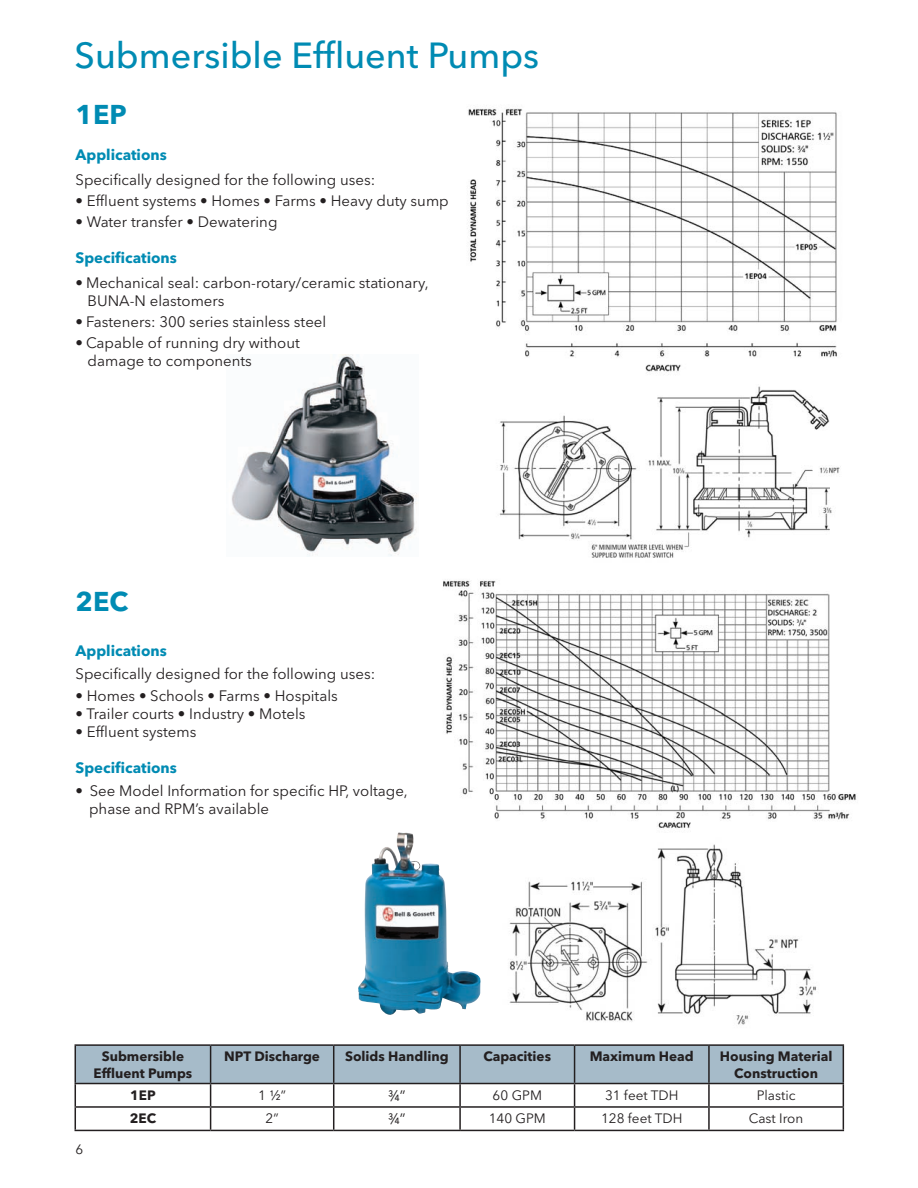
<style>
.page{position:relative;width:918px;height:1188px;background:#fff}
.page>*{position:absolute;margin:0;border:0;box-sizing:border-box;transform-origin:0 0}
.t1{font:500 36px "Avenir Next LT Pro";color:#008bb3}
.t2{font:700 27px "Avenir Next LT Pro";color:#008bb3}
.t3{font:15px/18px "Avenir Next LT Pro";color:#231f20}
.t4{font:700 15px "Avenir Next LT Pro";color:#008bb3}
.t5{font:15px "Avenir Next LT Pro";color:#231f20;scale:.95 1}
.t6{font:700 13.5px/16.2px "Avenir Next LT Pro";color:#231f20;text-align:center}
.t7{font:13.5px "Avenir Next LT Pro";color:#231f20}
</style>
<div class="page">
<img style="left:231px;top:354px;width:186px;height:203px">
<hr style="left:75px;top:1044px;width:136px;height:2px;background:#231f20">
<hr style="left:211px;top:1044px;width:123px;height:2px;background:#231f20">
<hr style="left:334px;top:1044px;width:126px;height:2px;background:#231f20">
<hr style="left:460px;top:1044px;width:115px;height:2px;background:#231f20">
<hr style="left:575px;top:1044px;width:134px;height:2px;background:#231f20">
<hr style="left:709px;top:1044px;width:135px;height:2px;background:#231f20">
<svg style="left:75px;top:1045px;width:769px;height:85px"></svg>
<hr style="left:75px;top:1130px;width:136px;height:1px;background:#231f20">
<hr style="left:211px;top:1130px;width:123px;height:1px;background:#231f20">
<hr style="left:334px;top:1130px;width:126px;height:1px;background:#231f20">
<hr style="left:460px;top:1130px;width:115px;height:1px;background:#231f20">
<hr style="left:575px;top:1130px;width:134px;height:1px;background:#231f20">
<hr style="left:709px;top:1130px;width:135px;height:1px;background:#231f20">
<img style="left:499px;top:386px;width:342px;height:172px">
<img style="left:467px;top:108px;width:370px;height:264px">
<img style="left:443px;top:580px;width:413px;height:249px">
<img style="left:509px;top:844px;width:307px;height:181px">
<img style="left:358px;top:832px;width:123px;height:183px">
<h1 class="t1" style="left:75px;top:33px;width:466px">Submersible Effluent Pumps</h1>
<h2 class="t2" style="left:76px;top:98px;width:53px">1EP</h2>
<p class="t4" style="left:76px;top:146px;width:93px">Applications</p>
<p class="t3" style="left:76px;top:171px;width:301px">Specifically designed for the following uses:</p>
<p class="t3" style="left:76px;top:192px;width:375px">• Effluent systems • Homes • Farms • Heavy duty sump</p>
<p class="t3" style="left:76px;top:213px;width:203px">• Water transfer • Dewatering</p>
<p class="t4" style="left:76px;top:248px;width:103px">Specifications</p>
<p class="t3" style="left:88px;top:273px;width:343px;text-indent:-12px">• Mechanical seal: carbon-rotary/ceramic stationary,<br>BUNA-N elastomers</p>
<p class="t3" style="left:76px;top:312px;width:252px">• Fasteners: 300 series stainless steel</p>
<p class="t3" style="left:88px;top:333px;width:214px;text-indent:-12px">• Capable of running dry with out damage to components</p>
<h2 class="t2" style="left:76px;top:585px;width:54px">2EC</h2>
<p class="t4" style="left:76px;top:642px;width:93px">Applications</p>
<p class="t3" style="left:76px;top:664px;width:301px">Specifically designed for the following uses:</p>
<p class="t3" style="left:76px;top:687px;width:264px">• Homes • Schools • Farms • Hospitals</p>
<p class="t3" style="left:76px;top:705px;width:231px">• Trailer courts • Industry • Motels</p>
<p class="t3" style="left:76px;top:723px;width:122px">• Effluent systems</p>
<p class="t4" style="left:76px;top:759px;width:103px">Specifications</p>
<p class="t3" style="left:89px;top:781px;width:320px;text-indent:-14px">• See Model Information for specific HP, voltage, phase and RPM’s available</p>
<p class="t7" style="left:76px;top:1141px;width:9px">6</p>
<p class="t6" style="left:94px;top:1048px;width:100px">Submersible<br>Effluent Pumps</p>
<p class="t6" style="left:224px;top:1048px;width:97px">NPT Discharge</p>
<p class="t6" style="left:345px;top:1048px;width:105px">Solids Handling</p>
<p class="t6" style="left:484px;top:1048px;width:69px">Capacities</p>
<p class="t6" style="left:590px;top:1048px;width:105px">Maximum Head</p>
<p class="t6" style="left:720px;top:1048px;width:114px">Housing Material<br>Construction</p>
<p class="t6" style="left:130px;top:1087px;width:27px">1EP</p>
<p class="t7" style="left:258px;top:1087px;width:29px">1 ½”</p>
<p class="t5" style="left:388px;top:1087px;width:20px">¾”</p>
<p class="t7" style="left:493px;top:1087px;width:51px">60 GPM</p>
<p class="t7" style="left:605px;top:1087px;width:75px">31 feet TDH</p>
<p class="t7" style="left:757px;top:1087px;width:40px">Plastic</p>
<p class="t6" style="left:130px;top:1110px;width:28px">2EC</p>
<p class="t7" style="left:266px;top:1110px;width:15px">2”</p>
<p class="t5" style="left:388px;top:1110px;width:20px">¾”</p>
<p class="t7" style="left:489px;top:1110px;width:59px">140 GPM</p>
<p class="t7" style="left:601px;top:1110px;width:83px">128 feet TDH</p>
<p class="t7" style="left:749px;top:1110px;width:56px">Cast Iron</p>
</div>
